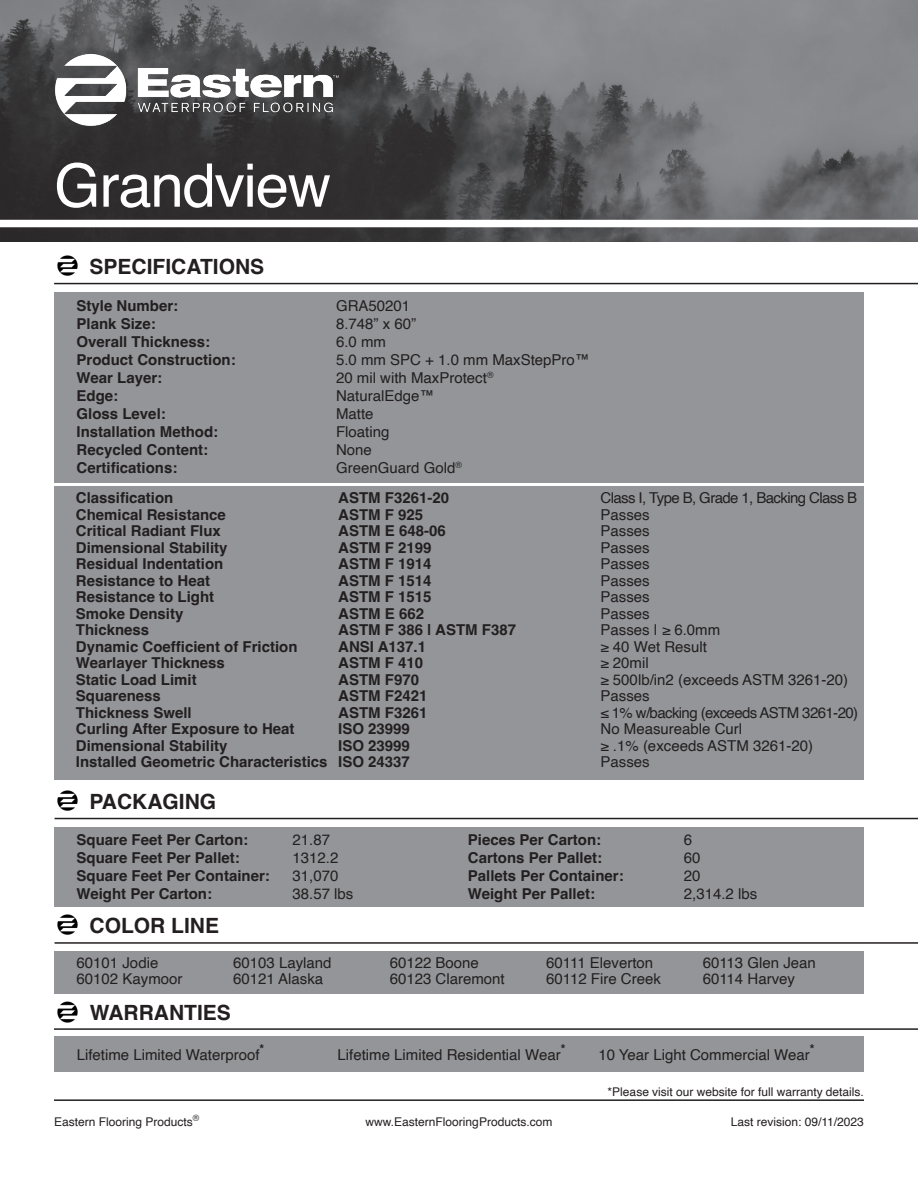
<style>
.page{position:relative;width:918px;height:1188px;background:#fff}
.page>*{position:absolute;margin:0;border:0;box-sizing:border-box;transform-origin:0 0}
.t1{font:60px "Helvetica";letter-spacing:-.02em;color:#fff}
.t2{font:700 21px "Helvetica";color:#231f20}
.t3{font:700 15px "Helvetica";color:#231f20}
.t4{font:15px "Helvetica";color:#231f20}
.t5{font:15px "Helvetica";letter-spacing:-.04em;color:#231f20}
.t6{font:700 12.3px "Helvetica";color:#231f20}
.t7{font:12px "Helvetica";color:#231f20}
</style>
<div class="page">
<hr style="left:54px;top:1099px;width:810px;height:2px;background:#231f20">
<img style="left:0;top:0;width:918px;height:242px">
<img style="left:24px;top:24px;width:340px;height:133px">
<div style="left:0;top:220px;width:918px;height:7px;background:#fff"></div>
<div style="left:54px;top:951px;width:810px;height:43px;background:#939598"></div>
<hr style="left:55px;top:942px;width:863px;height:2px;background:#231f20">
<img style="left:57px;top:914px;width:21px;height:21px">
<div style="left:54px;top:1036px;width:810px;height:35px;background:#939598"></div>
<hr style="left:54px;top:1028px;width:864px;height:2px;background:#231f20">
<img style="left:57px;top:1001px;width:21px;height:22px">
<div style="left:54px;top:827px;width:810px;height:79px;background:#939598"></div>
<hr style="left:55px;top:818px;width:863px;height:1px;background:#231f20">
<img style="left:57px;top:790px;width:21px;height:21px">
<div style="left:54px;top:292px;width:810px;height:191px;background:#939598"></div>
<hr style="left:54px;top:283px;width:864px;height:1px;background:#231f20">
<img style="left:57px;top:255px;width:21px;height:21px">
<div style="left:54px;top:486px;width:810px;height:294px;background:#939598"></div>
<p class="t1" style="left:54px;top:139px;width:279px">Grandview</p>
<p class="t2" style="left:90px;top:253px;width:176px">SPECIFICATIONS</p>
<p class="t3" style="left:77px;top:297px;width:103px">Style Number:</p>
<p class="t4" style="left:336px;top:294px;width:76px">GRA50201</p>
<p class="t3" style="left:77px;top:315px;width:81px">Plank Size:</p>
<p class="t4" style="left:336px;top:312px;width:82px">8.748” x 60”</p>
<p class="t3" style="left:77px;top:333px;width:135px">Overall Thickness:</p>
<p class="t4" style="left:336px;top:330px;width:52px">6.0 mm</p>
<p class="t3" style="left:77px;top:351px;width:161px">Product Construction:</p>
<p class="t4" style="left:336px;top:348px;width:255px">5.0 mm SPC + 1.0 mm MaxStepPro™</p>
<p class="t3" style="left:77px;top:369px;width:87px">Wear Layer:</p>
<p class="t4" style="left:336px;top:366px;width:159px">20 mil with MaxProtect<sup>®</sup></p>
<p class="t3" style="left:77px;top:387px;width:43px">Edge:</p>
<p class="t4" style="left:336px;top:384px;width:100px">NaturalEdge™</p>
<p class="t3" style="left:77px;top:405px;width:91px">Gloss Level:</p>
<p class="t4" style="left:336px;top:402px;width:39px">Matte</p>
<p class="t3" style="left:77px;top:423px;width:143px">Installation Method:</p>
<p class="t4" style="left:336px;top:420px;width:55px">Floating</p>
<p class="t3" style="left:77px;top:441px;width:133px">Recycled Content:</p>
<p class="t4" style="left:336px;top:438px;width:37px">None</p>
<p class="t3" style="left:77px;top:459px;width:102px">Certifications:</p>
<p class="t4" style="left:336px;top:456px;width:127px">GreenGuard Gold<sup>®</sup></p>
<p class="t3" style="left:76px;top:489px;width:99px">Classification</p>
<p class="t3" style="left:76px;top:506px;width:152px">Chemical Resistance</p>
<p class="t3" style="left:76px;top:522px;width:147px">Critical Radiant Flux</p>
<p class="t3" style="left:76px;top:539px;width:153px">Dimensional Stability</p>
<p class="t3" style="left:76px;top:555px;width:149px">Residual Indentation</p>
<p class="t3" style="left:76px;top:572px;width:136px">Resistance to Heat</p>
<p class="t3" style="left:76px;top:588px;width:140px">Resistance to Light</p>
<p class="t3" style="left:76px;top:605px;width:109px">Smoke Density</p>
<p class="t3" style="left:76px;top:621px;width:75px">Thickness</p>
<p class="t3" style="left:76px;top:638px;width:223px">Dynamic Coefficient of Friction</p>
<p class="t3" style="left:76px;top:654px;width:150px">Wearlayer Thickness</p>
<p class="t3" style="left:76px;top:671px;width:122px">Static Load Limit</p>
<p class="t3" style="left:76px;top:687px;width:87px">Squareness</p>
<p class="t3" style="left:76px;top:704px;width:117px">Thickness Swell</p>
<p class="t3" style="left:76px;top:720px;width:220px">Curling After Exposure to Heat</p>
<p class="t3" style="left:76px;top:737px;width:153px">Dimensional Stability</p>
<p class="t3" style="left:76px;top:753px;width:253px">Installed Geometric Characteristics</p>
<p class="t3" style="left:338px;top:489px;width:112px">ASTM F3261-20</p>
<p class="t3" style="left:338px;top:506px;width:87px">ASTM F 925</p>
<p class="t3" style="left:338px;top:522px;width:109px">ASTM E 648-06</p>
<p class="t3" style="left:338px;top:539px;width:95px">ASTM F 2199</p>
<p class="t3" style="left:338px;top:555px;width:95px">ASTM F 1914</p>
<p class="t3" style="left:338px;top:572px;width:95px">ASTM F 1514</p>
<p class="t3" style="left:338px;top:588px;width:95px">ASTM F 1515</p>
<p class="t3" style="left:338px;top:605px;width:87px">ASTM E 662</p>
<p class="t3" style="left:338px;top:621px;width:179px">ASTM F 386 | ASTM F387</p>
<p class="t3" style="left:338px;top:638px;width:89px">ANSI A137.1</p>
<p class="t3" style="left:338px;top:654px;width:87px">ASTM F 410</p>
<p class="t3" style="left:338px;top:671px;width:82px">ASTM F970</p>
<p class="t3" style="left:338px;top:687px;width:91px">ASTM F2421</p>
<p class="t3" style="left:338px;top:704px;width:91px">ASTM F3261</p>
<p class="t3" style="left:338px;top:720px;width:73px">ISO 23999</p>
<p class="t3" style="left:338px;top:737px;width:73px">ISO 23999</p>
<p class="t3" style="left:338px;top:753px;width:73px">ISO 24337</p>
<p class="t5" style="left:601px;top:487px;width:258px">Class I, Type B, Grade 1, Backing Class B</p>
<p class="t4" style="left:601px;top:503px;width:51px">Passes</p>
<p class="t4" style="left:601px;top:520px;width:51px">Passes</p>
<p class="t4" style="left:601px;top:536px;width:51px">Passes</p>
<p class="t4" style="left:601px;top:553px;width:51px">Passes</p>
<p class="t4" style="left:601px;top:569px;width:51px">Passes</p>
<p class="t4" style="left:601px;top:586px;width:51px">Passes</p>
<p class="t4" style="left:601px;top:602px;width:51px">Passes</p>
<p class="t4" style="left:601px;top:619px;width:121px">Passes | ≥ 6.0mm</p>
<p class="t4" style="left:601px;top:635px;width:108px">≥ 40 Wet Result</p>
<p class="t4" style="left:601px;top:652px;width:50px">≥ 20mil</p>
<p class="t4" style="left:601px;top:668px;width:249px">≥ 500lb/in2 (exceeds ASTM 3261-20)</p>
<p class="t4" style="left:601px;top:685px;width:51px">Passes</p>
<p class="t5" style="left:601px;top:701px;width:259px">≤ 1% w/backing (exceeds ASTM 3261-20)</p>
<p class="t4" style="left:601px;top:718px;width:143px">No Measureable Curl</p>
<p class="t4" style="left:601px;top:734px;width:214px">≥ .1% (exceeds ASTM 3261-20)</p>
<p class="t4" style="left:601px;top:751px;width:51px">Passes</p>
<p class="t2" style="left:90px;top:789px;width:128px">PACKAGING</p>
<p class="t3" style="left:77px;top:830px;width:173px">Square Feet Per Carton:</p>
<p class="t4" style="left:293px;top:828px;width:39px">21.87</p>
<p class="t3" style="left:77px;top:848px;width:165px">Square Feet Per Pallet:</p>
<p class="t4" style="left:293px;top:846px;width:47px">1312.2</p>
<p class="t3" style="left:77px;top:866px;width:195px">Square Feet Per Container:</p>
<p class="t4" style="left:293px;top:864px;width:47px">31,070</p>
<p class="t3" style="left:77px;top:884px;width:137px">Weight Per Carton:</p>
<p class="t4" style="left:293px;top:882px;width:62px">38.57 lbs</p>
<p class="t2" style="left:90px;top:913px;width:131px">COLOR LINE</p>
<p class="t4" style="left:77px;top:951px;width:83px">60101 Jodie</p>
<p class="t4" style="left:77px;top:968px;width:107px">60102 Kaymoor</p>
<p class="t4" style="left:233px;top:951px;width:100px">60103 Layland</p>
<p class="t4" style="left:233px;top:968px;width:92px">60121 Alaska</p>
<p class="t2" style="left:90px;top:999px;width:143px">WARRANTIES</p>
<p class="t3" style="left:468px;top:830px;width:135px">Pieces Per Carton:</p>
<p class="t4" style="left:684px;top:828px;width:10px">6</p>
<p class="t3" style="left:468px;top:848px;width:136px">Cartons Per Pallet:</p>
<p class="t4" style="left:684px;top:846px;width:18px">60</p>
<p class="t3" style="left:468px;top:866px;width:157px">Pallets Per Container:</p>
<p class="t4" style="left:684px;top:864px;width:18px">20</p>
<p class="t3" style="left:468px;top:884px;width:129px">Weight Per Pallet:</p>
<p class="t4" style="left:684px;top:882px;width:75px">2,314.2 lbs</p>
<p class="t4" style="left:390px;top:951px;width:91px">60122 Boone</p>
<p class="t4" style="left:390px;top:968px;width:117px">60123 Claremont</p>
<p class="t4" style="left:546px;top:951px;width:109px">60111 Eleverton</p>
<p class="t4" style="left:546px;top:968px;width:116px">60112 Fire Creek</p>
<p class="t4" style="left:703px;top:951px;width:115px">60113 Glen Jean</p>
<p class="t4" style="left:703px;top:968px;width:94px">60114 Harvey</p>
<p class="t6" style="left:260px;top:1041px;width:6px">*</p>
<p class="t4" style="left:77px;top:1043px;width:184px">Lifetime Limited Waterproof</p>
<p class="t6" style="left:561px;top:1041px;width:6px">*</p>
<p class="t4" style="left:338px;top:1043px;width:225px">Lifetime Limited Residential Wear</p>
<p class="t6" style="left:810px;top:1041px;width:6px">*</p>
<p class="t4" style="left:598px;top:1043px;width:213px">10 Year Light Commercial Wear</p>
<p class="t7" style="left:608px;top:1083px;width:258px">*Please visit our website for full warranty details.</p>
<p class="t7" style="left:54px;top:1112px;width:147px">Eastern Flooring Products<sup>®</sup></p>
<p class="t7" style="left:366px;top:1112px;width:188px">www.EasternFlooringProducts.com</p>
<p class="t7" style="left:731px;top:1112px;width:135px">Last revision: 09/11/2023</p>
</div>
